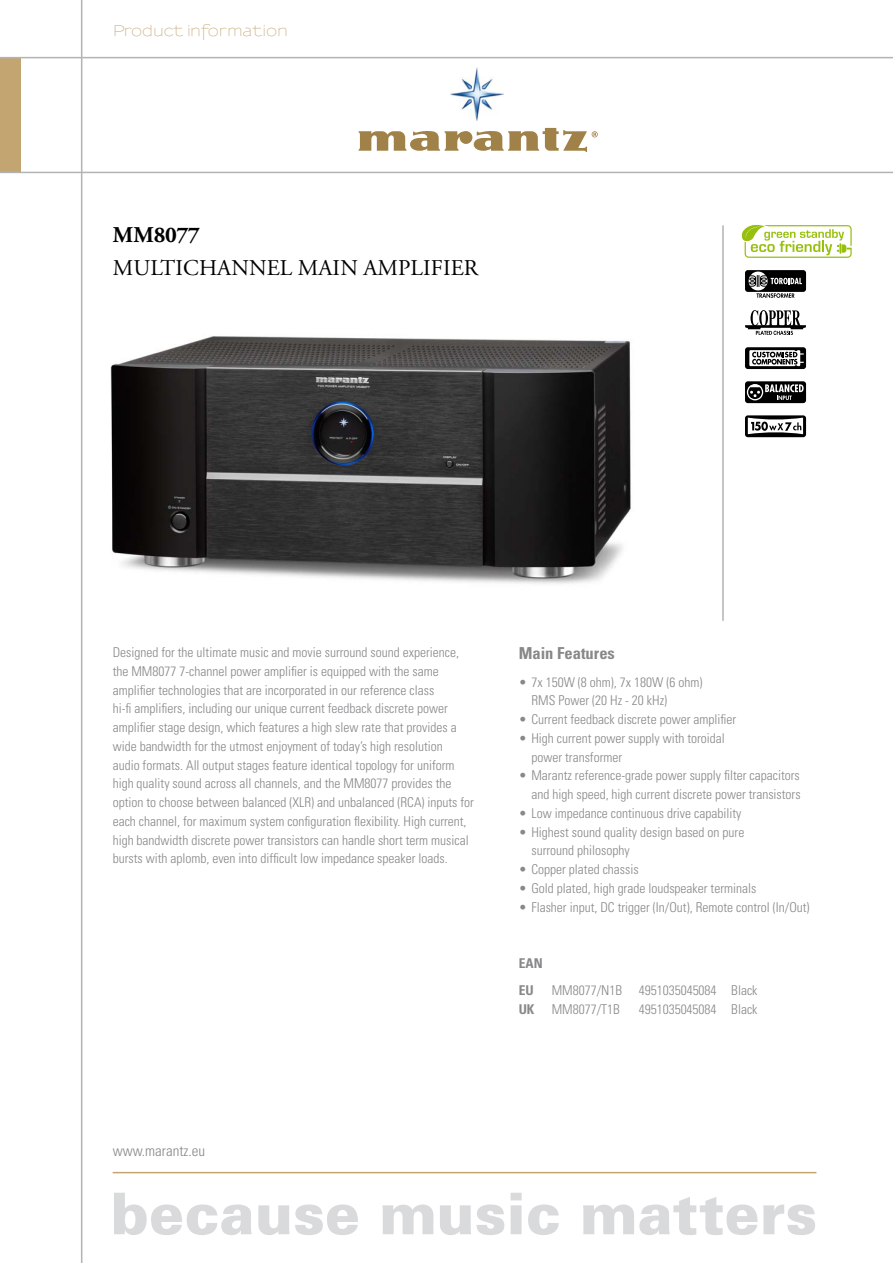
<style>
.page{position:relative;width:893px;height:1263px;background:#fff}
.page>*{position:absolute;margin:0;border:0;box-sizing:border-box;transform-origin:0 0}
.t1{font:22.5px "Adobe Garamond Pro";letter-spacing:.005em;color:#000}
.t2{font:700 22.5px "Adobe Garamond Pro";letter-spacing:-.01em;color:#000}
.t3{font:700 condensed 16.5px "Univers";color:#87888a}
.t4{font:15px "Sansumi";letter-spacing:-.01em;color:#c3a571}
.t5{font:300 condensed 15px "Univers";color:#87888a}
.t6{font:300 condensed 13.5px/18.8px "Univers";color:#87888a}
.t7{font:700 condensed 13.5px/27.3px "Univers";color:#87888a}
</style>
<div class="page">
<div style="left:0;top:58px;width:21px;height:115px;background:#c3a571"></div>
<svg style="left:114px;top:1193px;width:138px;height:42px"></svg>
<svg style="left:258px;top:1205px;width:31px;height:30px"></svg>
<svg style="left:295px;top:1204px;width:63px;height:31px"></svg>
<svg style="left:382px;top:1204px;width:51px;height:30px"></svg>
<svg style="left:440px;top:1205px;width:31px;height:30px"></svg>
<svg style="left:477px;top:1204px;width:27px;height:31px"></svg>
<svg style="left:511px;top:1193px;width:11px;height:41px"></svg>
<svg style="left:528px;top:1204px;width:31px;height:31px"></svg>
<svg style="left:583px;top:1197px;width:174px;height:38px"></svg>
<svg style="left:763px;top:1204px;width:52px;height:31px"></svg>
<hr style="left:113px;top:1172px;width:703px;height:1px;background:#c3a571">
<hr style="left:0;top:57px;width:893px;height:1px;background:#b1b3b4">
<hr style="left:0;top:172px;width:893px;height:1px;background:#b1b3b4">
<hr style="left:81px;top:0;width:1px;height:1263px;background:#b1b3b4">
<svg style="left:359px;top:128px;width:239px;height:24px"></svg>
<img style="left:451px;top:68px;width:53px;height:52px">
<hr style="left:722px;top:225px;width:2px;height:396px;background:#b1b3b4">
<svg style="left:741px;top:224px;width:111px;height:34px"></svg>
<div style="left:745px;top:270px;width:61px;height:22px;background:#000;border-radius:3px"></div>
<svg style="left:749px;top:272px;width:18px;height:18px"></svg>
<svg style="left:749px;top:276px;width:53px;height:10px"></svg>
<svg style="left:756px;top:293px;width:39px;height:5px"></svg>
<div style="left:745px;top:347px;width:61px;height:22px;background:linear-gradient(to right,#000,#000);border-radius:3px"></div>
<svg style="left:749px;top:350px;width:55px;height:16px"></svg>
<div style="left:745px;top:381px;width:61px;height:22px;background:#000;border-radius:3px"></div>
<svg style="left:747px;top:384px;width:57px;height:16px"></svg>
<div style="left:745px;top:415px;width:61px;height:22px;background:#000;border-radius:3px"></div>
<svg style="left:748px;top:418px;width:55px;height:16px"></svg>
<svg style="left:745px;top:310px;width:61px;height:25px"></svg>
<img style="left:110px;top:336px;width:521px;height:248px">
<p class="t4" style="left:113px;top:23px;width:177px">Product information</p>
<h1 class="t2" style="left:113px;top:221px;width:89px">MM8077</h1>
<h1 class="t1" style="left:113px;top:255px;width:367px">MULTICHANNEL MAIN AMPLIFIER</h1>
<p class="t6" style="left:113px;top:643px;width:363px">Designed for the ultimate music and movie surround sound experience, the MM8077 7-channel power amplifier is equipped with the same amplifier technologies that are incorporated in our reference class<br>hi-fi amplifiers, including our unique current feedback discrete power amplifier stage design, which features a high slew rate that provides a wide bandwidth for the utmost enjoyment of today’s high resolution<br>audio formats. All output stages feature identical topology for uniform high quality sound across all channels, and the MM8077 provides the option to choose between balanced (XLR) and unbalanced (RCA) inputs for each channel, for maximum system configuration flexibility. High current, high bandwidth discrete power transistors can handle short term musical bursts with aplomb, even into difficult low impedance speaker loads.</p>
<p class="t3" style="left:519px;top:643px;width:98px">Main Features</p>
<p class="t6" style="left:531px;top:672px;width:172px;text-indent:-13px">• 7x 150W (8 ohm), 7x 180W (6 ohm)<br>RMS Power (20 Hz - 20 kHz)</p>
<p class="t6" style="left:519px;top:710px;width:219px">• Current feedback discrete power amplifier</p>
<p class="t6" style="left:531px;top:728px;width:195px;text-indent:-13px">• High current power supply with toroidal power transformer</p>
<p class="t6" style="left:519px;top:766px;width:283px;text-align:right">• Marantz reference-grade power supply filter capacitors and high speed, high current discrete power transistors</p>
<p class="t6" style="left:519px;top:803px;width:224px">• Low impedance continuous drive capability</p>
<p class="t6" style="left:531px;top:822px;width:214px;text-indent:-13px">• Highest sound quality design based on pure surround philosophy</p>
<p class="t6" style="left:519px;top:860px;width:121px">• Copper plated chassis</p>
<p class="t6" style="left:519px;top:878px;width:239px">• Gold plated, high grade loudspeaker terminals</p>
<p class="t6" style="left:519px;top:897px;width:292px">• Flasher input, DC trigger (In/Out), Remote control (In/Out)</p>
<p class="t7" style="left:519px;top:949px;width:26px">EAN<br>EU</p>
<p class="t6" style="left:552px;top:981px;width:207px">MM8077/N1B 4951035045084 Black</p>
<p class="t5" style="left:113px;top:1141px;width:94px">www.marantz.eu</p>
<p class="t7" style="left:519px;top:995px;width:17px">UK</p>
<p class="t6" style="left:552px;top:999px;width:70px">MM8077/T1B</p>
<p class="t6" style="left:639px;top:999px;width:120px">4951035045084 Black</p>
</div>
